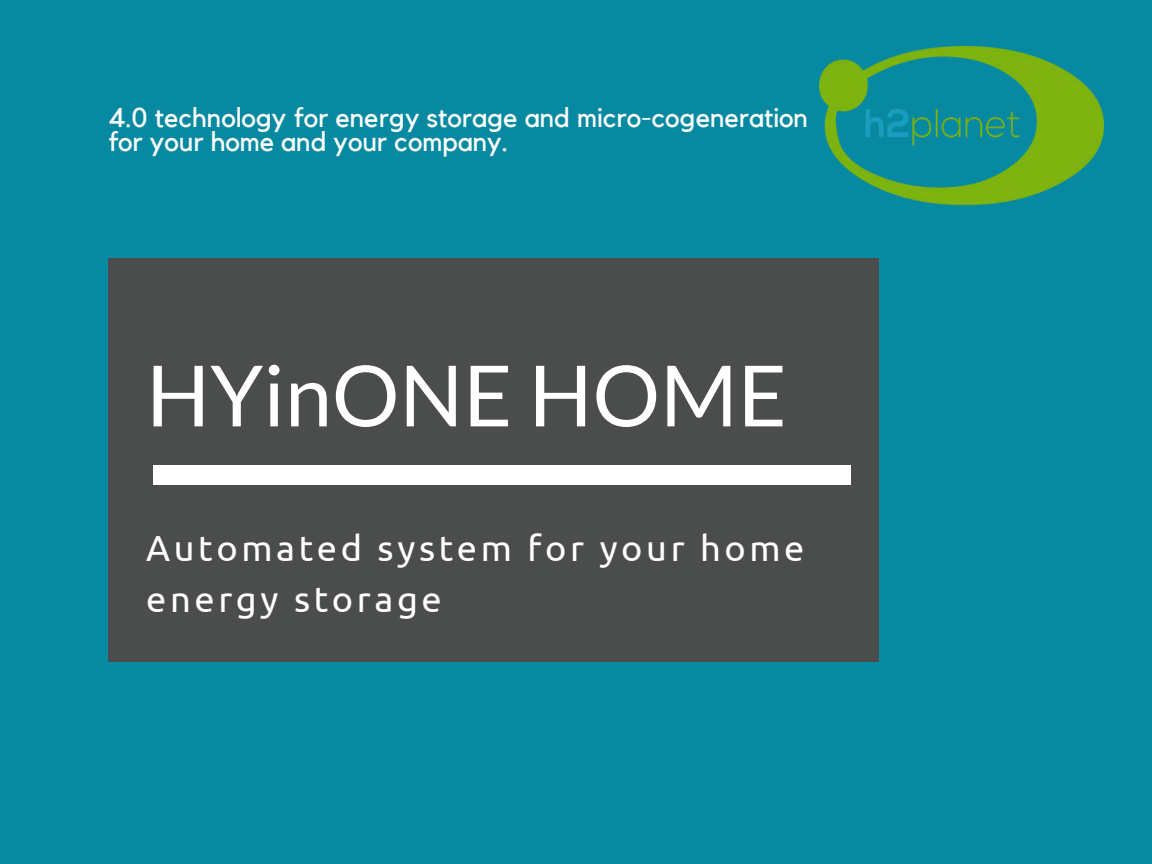
<style>
.page{position:relative;width:1152px;height:864px;background:#078aa1}
.page>*{position:absolute;margin:0;border:0;box-sizing:border-box;transform-origin:0 0}
.t1{font:84.45px "Lato";color:#fff}
.t2{font:36.3px/50.7px "Ubuntu";letter-spacing:.1em;color:#fff}
.t3{font:27.15px/23.7px "Kollektif";color:#fff}
</style>
<div class="page">
<div style="left:108px;top:258px;width:771px;height:404px;background:#4a4d4c"></div>
<div style="left:153px;top:465px;width:697px;height:20px;background:#fff"></div>
<img style="left:819px;top:46px;width:285px;height:159px">
<p class="t3" style="left:108px;top:107px;width:702px">4.0 technology for energy storage and micro-cogeneration for your home and your company.</p>
<h1 class="t1" style="left:146px;top:343px;width:642px">HYinONE HOME</h1>
<h2 class="t2" style="left:146px;top:523px;width:660px">Automated system for your home energy storage</h2>
</div>
